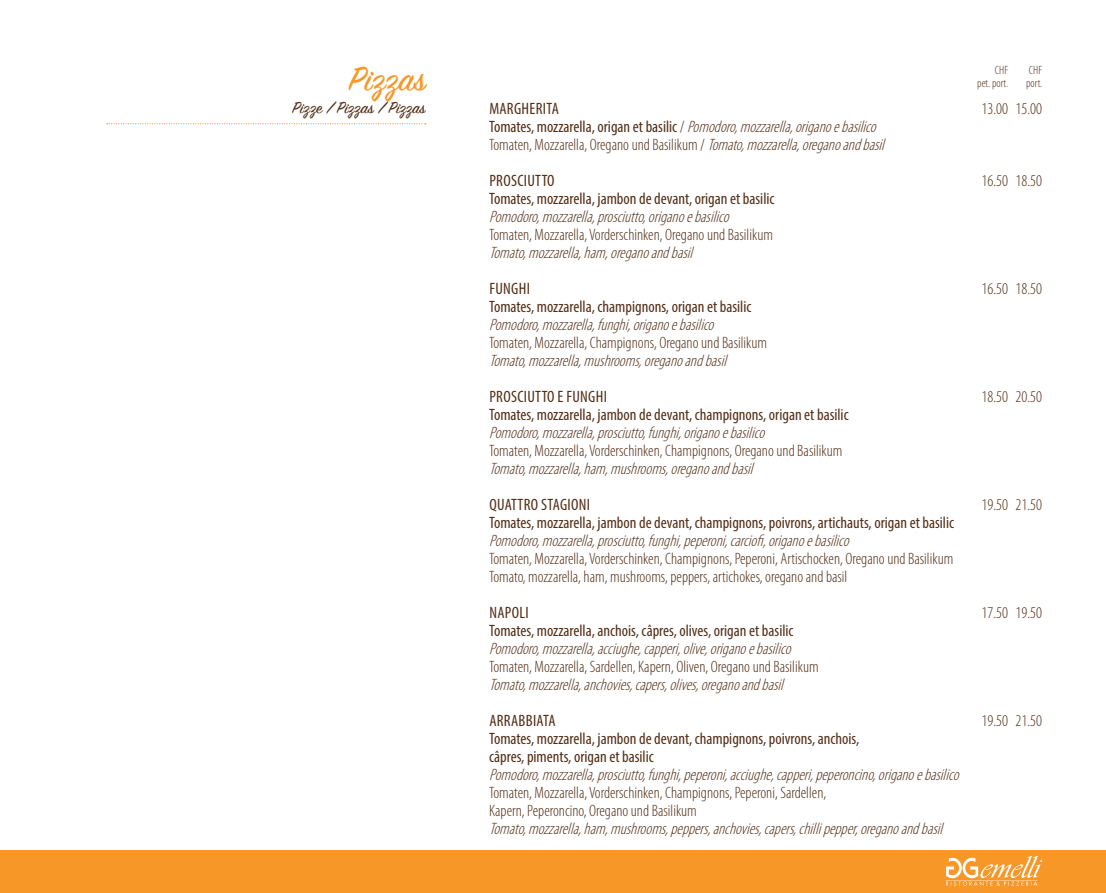
<style>
.page{position:relative;width:1106px;height:893px;background:#fff}
.page>*{position:absolute;margin:0;border:0;box-sizing:border-box;transform-origin:0 0}
.t1{font:37.5px "Sign Painter House Script";color:#f79727}
.t2{font:18px "Sign Painter House Script";color:#532f18}
.t3{font:italic 300 condensed 16.5px/18px "Myriad Pro";color:#532f18}
.t4{font:300 condensed 16.5px/18px "Myriad Pro";color:#532f18}
.t5{font:condensed 16.5px/18px "Myriad Pro";color:#532f18}
.t6{font:condensed 16.5px "Myriad Pro";letter-spacing:.02em;color:#532f18}
.t7{font:300 condensed 12px "Myriad Pro";color:#532f18}
.s1{font-weight:400;font-style:normal}
.s2{font-style:normal}
</style>
<div class="page">
<svg style="left:107px;top:123px;width:319px;height:1px"></svg>
<div style="left:0;top:850px;width:1106px;height:43px;background:#f79727"></div>
<svg style="left:945px;top:856px;width:97px;height:30px"></svg>
<p class="t7" style="left:994px;top:64px;width:15px">CHF</p>
<p class="t7" style="left:1028px;top:64px;width:15px">CHF</p>
<h1 class="t1" style="left:349px;top:56px;width:78px">PIZZAS</h1>
<p class="t7" style="left:977px;top:77px;width:32px">pet. port.</p>
<p class="t7" style="left:1026px;top:77px;width:18px">port.</p>
<p class="t2" style="left:292px;top:96px;width:134px">PIZZE / PIZZAS / PIZZAS</p>
<p class="t5" style="left:489px;top:99px;width:71px">Margherita</p>
<p class="t4" style="left:981px;top:100px;width:62px">13.00 15.00</p>
<p class="t3" style="left:489px;top:118px;width:401px"><span class="s1">To m a t e s , m o z z a r e l l a , o r i g a n e t b a s i l i c</span> <span class="s2">/</span> Pomodoro,mozzarella,origanoebasilico<br><span class="s2">Tomaten, Mozzarella, Oregano und Basilikum /</span> Tomato,mozzarella,oreganoandbasil</p>
<p class="t5" style="left:489px;top:171px;width:67px">Prosci utto</p>
<p class="t4" style="left:981px;top:172px;width:62px">16.50 18.50</p>
<p class="t5" style="left:489px;top:189px;width:287px">Tomates, mozzarella, jambon de devant, origan et basilic</p>
<p class="t3" style="left:489px;top:208px;width:246px">Pomodoro,mozzarella,prosciutto,origanoebasilico</p>
<p class="t4" style="left:489px;top:226px;width:285px">Tomaten, Mozzarella, Vorderschinken, Oregano und Basilikum</p>
<p class="t3" style="left:489px;top:244px;width:210px">Tomato,mozzarella,ham,oreganoandbasil</p>
<p class="t5" style="left:489px;top:279px;width:40px">Funghi</p>
<p class="t4" style="left:981px;top:280px;width:62px">16.50 18.50</p>
<p class="t5" style="left:489px;top:297px;width:264px">Tomates, mozzarella, champignons, origan et basilic</p>
<p class="t3" style="left:489px;top:316px;width:231px">Pomodoro,mozzarella,funghi,origanoebasilico</p>
<p class="t4" style="left:489px;top:334px;width:279px">Tomaten, Mozzarella, Champignons, Oregano und Basilikum</p>
<p class="t3" style="left:489px;top:352px;width:243px">Tomato,mozzarella,mushrooms,oreganoandbasil</p>
<p class="t6" style="left:489px;top:387px;width:117px">Prosci utto e Funghi</p>
<p class="t4" style="left:981px;top:388px;width:62px">18.50 20.50</p>
<p class="t5" style="left:489px;top:405px;width:361px">Tomates, mozzarella, jambon de devant, champignons, origan et basilic</p>
<p class="t3" style="left:489px;top:424px;width:281px">Pomodoro,mozzarella,prosciutto,funghi,origanoebasilico</p>
<p class="t4" style="left:489px;top:442px;width:355px">Tomaten, Mozzarella, Vorderschinken, Champignons, Oregano und Basilikum</p>
<p class="t3" style="left:489px;top:460px;width:270px">Tomato,mozzarella,ham,mushrooms,oreganoandbasil</p>
<p class="t5" style="left:489px;top:495px;width:96px">Quattro stagi oni</p>
<p class="t4" style="left:981px;top:496px;width:62px">19.50 21.50</p>
<p class="t5" style="left:489px;top:513px;width:466px">Tomates, mozzarella, jambon de devant, champignons, poivrons, artichauts, origan et basilic</p>
<p class="t3" style="left:489px;top:532px;width:366px">Pomodoro,mozzarella,prosciutto,funghi,peperoni,carciofi,origanoebasilico</p>
<p class="t4" style="left:489px;top:550px;width:465px">Tomaten, Mozzarella, Vorderschinken, Champignons, Peperoni, Artischocken, Oregano und Basilikum<br>Tomato, mozzarella, ham, mushrooms, peppers, artichokes, oregano and basil</p>
<p class="t5" style="left:489px;top:603px;width:35px">Napoli</p>
<p class="t4" style="left:981px;top:604px;width:62px">17.50 19.50</p>
<p class="t5" style="left:489px;top:621px;width:306px">Tomates, mozzarella, anchois, câpres, olives, origan et basilic</p>
<p class="t3" style="left:489px;top:640px;width:308px">Pomodoro,mozzarella,acciughe,capperi,olive,origanoebasilico</p>
<p class="t4" style="left:489px;top:658px;width:331px">Tomaten, Mozzarella, Sardellen, Kapern, Oliven, Oregano und Basilikum</p>
<p class="t3" style="left:489px;top:676px;width:300px">Tomato,mozzarella,anchovies,capers,olives,oreganoandbasil</p>
<p class="t5" style="left:489px;top:711px;width:68px">Arrabbiata</p>
<p class="t4" style="left:981px;top:712px;width:62px">19.50 21.50</p>
<p class="t5" style="left:489px;top:729px;width:372px">Tomates, mozzarella, jambon de devant, champignons, poivrons, anchois, câpres, piments, origan et basilic</p>
<p class="t3" style="left:489px;top:766px;width:476px">Pomodoro,mozzarella,prosciutto,funghi,peperoni,acciughe,capperi,peperoncino,origanoebasilico</p>
<p class="t4" style="left:489px;top:784px;width:338px">Tomaten, Mozzarella, Vorderschinken, Champignons, Peperoni, Sardellen,<br>Kapern, Peperoncino, Oregano und Basilikum</p>
<p class="t3" style="left:489px;top:820px;width:459px">Tomato,mozzarella,ham,mushrooms,peppers,anchovies,capers,chillipepper,oreganoandbasil</p>
</div>
